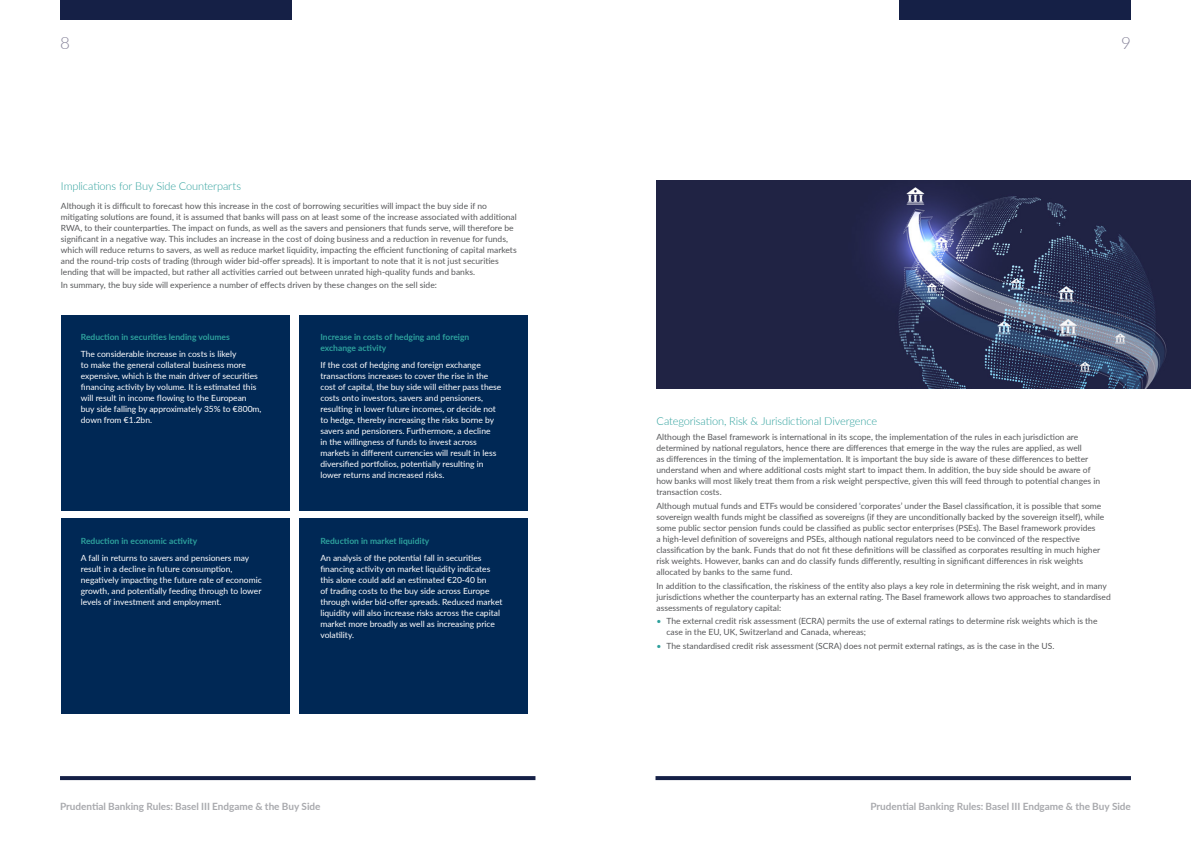
<style>
.page{position:relative;width:1191px;height:842px;background:#fff}
.page>*{position:absolute;margin:0;border:0;box-sizing:border-box;transform-origin:0 0}
.t1{font:300 17px "Lato";color:#88859b}
.Headline_29_34_Left{font:300 11px "Lato";letter-spacing:-.01em;color:#2da09c}
.t2{font:700 10px "Lato";color:#a8a9ad}
.t3{font:8.5px/11px "Lato";color:#57585a}
.t4{font:8.5px/11px "Lato";color:#fff}
.t5{font:700 8.5px/11px "Lato";color:#2da09c}
.s1{color:#2da09c}
</style>
<div class="page">
<svg style="left:60px;top:776px;width:475px;height:4px;background:#1a254a"></svg>
<svg style="left:655px;top:776px;width:476px;height:4px;background:#1a254a"></svg>
<div style="left:60px;top:0;width:232px;height:20px;background:#152046"></div>
<div style="left:899px;top:0;width:232px;height:20px;background:#152046"></div>
<img style="left:656px;top:180px;width:535px;height:209px">
<div style="left:61px;top:315px;width:229px;height:195px;background:#002855"></div>
<div style="left:61px;top:519px;width:229px;height:195px;background:#002855"></div>
<div style="left:299px;top:315px;width:229px;height:195px;background:#002855"></div>
<div style="left:299px;top:519px;width:229px;height:195px;background:#002855"></div>
<h1 class="t1" style="left:60px;top:31px;width:11px">8</h1>
<h1 class="t1" style="left:1121px;top:31px;width:11px">9</h1>
<p class="Headline_29_34_Left" style="left:61px;top:178px;width:182px">Implications for Buy Side Counterparts</p>
<p class="t3" style="left:61px;top:200px;width:457px">Although it is difficult to forecast how this increase in the cost of borrowing securities will impact the buy side if no mitigating solutions are found, it is assumed that banks will pass on at least some of the increase associated with additional RWA, to their counterparties. The impact on funds, as well as the savers and pensioners that funds serve, will therefore be significant in a negative way. This includes an increase in the cost of doing business and a reduction in revenue for funds, which will reduce returns to savers, as well as reduce market liquidity, impacting the efficient functioning of capital markets and the round-trip costs of trading (through wider bid-offer spreads). It is important to note that it is not just securities lending that will be impacted, but rather all activities carried out between unrated high-quality funds and banks.</p>
<p class="t3" style="left:61px;top:279px;width:377px">In summary, the buy side will experience a number of effects driven by these changes on the sell side:</p>
<p class="t5" style="left:81px;top:331px;width:151px">Reduction in securities lending volumes</p>
<p class="t4" style="left:81px;top:348px;width:182px">The considerable increase in costs is likely<br>to make the general collateral business more expensive, which is the main driver of securities financing activity by volume. It is estimated this will result in income flowing to the European buy side falling by approximately 35% to €800m, down from €1.2bn.</p>
<p class="t5" style="left:81px;top:535px;width:118px">Reduction in economic activity</p>
<p class="t4" style="left:81px;top:552px;width:182px">A fall in returns to savers and pensioners may result in a decline in future consumption, negatively impacting the future rate of economic growth, and potentially feeding through to lower levels of investment and employment.</p>
<p class="t5" style="left:320px;top:331px;width:150px">Increase in costs of hedging and foreign exchange activity</p>
<p class="t4" style="left:320px;top:359px;width:182px">If the cost of hedging and foreign exchange transactions increases to cover the rise in the cost of capital, the buy side will either pass these costs onto investors, savers and pensioners, resulting in lower future incomes, or decide not to hedge, thereby increasing the risks borne by savers and pensioners. Furthermore, a decline<br>in the willingness of funds to invest across markets in different currencies will result in less diversified portfolios, potentially resulting in lower returns and increased risks.</p>
<p class="t5" style="left:320px;top:535px;width:110px">Reduction in market liquidity</p>
<p class="t4" style="left:320px;top:552px;width:184px">An analysis of the potential fall in securities financing activity on market liquidity indicates this alone could add an estimated €20-40 bn<br>of trading costs to the buy side across Europe through wider bid-offer spreads. Reduced market liquidity will also increase risks across the capital market more broadly as well as increasing price volatility.</p>
<p class="Headline_29_34_Left" style="left:656px;top:413px;width:222px">Categorisation, Risk &amp; Jurisdictional Divergence</p>
<p class="t3" style="left:656px;top:431px;width:445px">Although the Basel framework is international in its scope, the implementation of the rules in each jurisdiction are determined by national regulators, hence there are differences that emerge in the way the rules are applied, as well<br>as differences in the timing of the implementation. It is important the buy side is aware of these differences to better understand when and where additional costs might start to impact them. In addition, the buy side should be aware of how banks will most likely treat them from a risk weight perspective, given this will feed through to potential changes in transaction costs.</p>
<p class="t3" style="left:656px;top:500px;width:449px">Although mutual funds and ETFs would be considered ‘corporates’ under the Basel classification, it is possible that some sovereign wealth funds might be classified as sovereigns (if they are unconditionally backed by the sovereign itself), while some public sector pension funds could be classified as public sector enterprises (PSEs). The Basel framework provides<br>a high-level definition of sovereigns and PSEs, although national regulators need to be convinced of the respective classification by the bank. Funds that do not fit these definitions will be classified as corporates resulting in much higher risk weights. However, banks can and do classify funds differently, resulting in significant differences in risk weights allocated by banks to the same fund.</p>
<p class="t3" style="left:656px;top:580px;width:456px">In addition to the classification, the riskiness of the entity also plays a key role in determining the risk weight, and in many jurisdictions whether the counterparty has an external rating. The Basel framework allows two approaches to standardised assessments of regulatory capital:</p>
<p class="t3" style="left:666px;top:615px;width:433px;text-indent:-10px"><span class="s1">•</span> The external credit risk assessment (ECRA) permits the use of external ratings to determine risk weights which is the case in the EU, UK, Switzerland and Canada, whereas;</p>
<p class="t3" style="left:656px;top:640px;width:399px"><span class="s1">•</span> The standardised credit risk assessment (SCRA) does not permit external ratings, as is the case in the US.</p>
<p class="t2" style="left:60px;top:799px;width:262px">Prudential Banking Rules: Basel III Endgame &amp; the Buy Side</p>
<p class="t2" style="left:870px;top:799px;width:262px">Prudential Banking Rules: Basel III Endgame &amp; the Buy Side</p>
</div>
